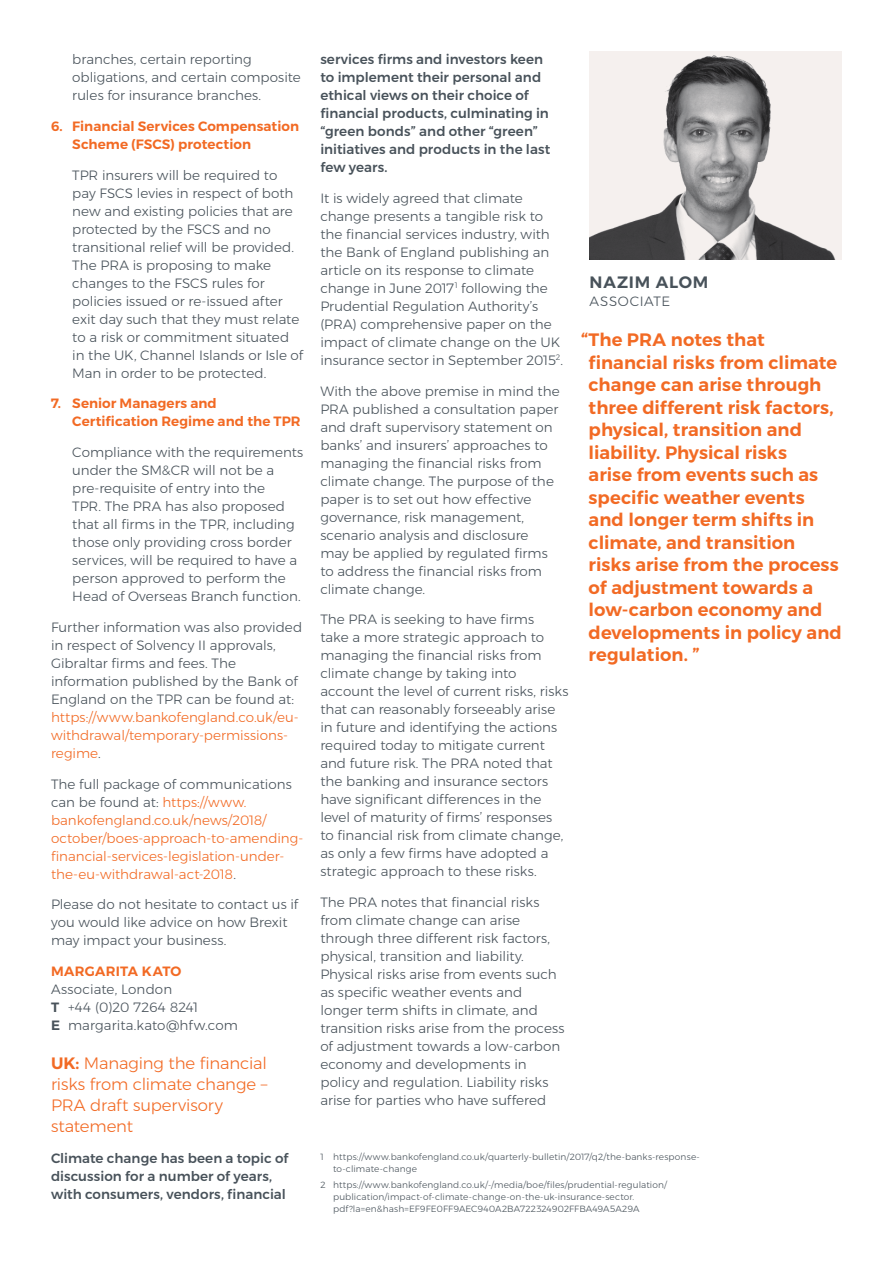
<style>
.page{position:relative;width:893px;height:1263px;background:#fff}
.page>*{position:absolute;margin:0;border:0;box-sizing:border-box;transform-origin:0 0}
.t1{font:600 18px/22.5px "Montserrat";color:#f26a24}
.t2{font:300 16.5px/21px "Montserrat";letter-spacing:-.01em;color:#f26a24}
.t3{font:600 16.5px "Montserrat";letter-spacing:.045em;color:#48525a}
.t4{font:300 13.5px/18px "Montserrat";color:#48525a}
.t5{font:500 13.5px/18px "Montserrat";letter-spacing:.005em;color:#48525a}
.t6{font:300 13.5px/18px "Montserrat";color:#f26a24}
.t7{font:600 13.5px/18px "Montserrat";letter-spacing:.005em;color:#f26a24}
.t8{font:300 13.5px "Montserrat";letter-spacing:.045em;color:#48525a}
.t9{font:300 9px/12px "Montserrat";letter-spacing:.01em;color:#48525a}
.s1{color:#48525a}
.s2{font-weight:600}
</style>
<div class="page">
<img style="left:590px;top:51px;width:252px;height:208px">
<p class="t4" style="left:72px;top:50px;width:230px">branches, certain reporting obligations, and certain composite rules for insurance branches.</p>
<p class="t7" style="left:72px;top:117px;width:228px;text-indent:-21px">6. Financial Services Compensation<br>Scheme (FSCS) protection</p>
<p class="t4" style="left:72px;top:166px;width:233px">TPR insurers will be required to pay FSCS levies in respect of both new and existing policies that are protected by the FSCS and no transitional relief will be provided.<br>The PRA is proposing to make changes to the FSCS rules for policies issued or re-issued after exit day such that they must relate to a risk or commitment situated in the UK, Channel Islands or Isle of<br>Man in order to be protected.</p>
<p class="t7" style="left:72px;top:394px;width:230px;text-indent:-21px">7. Senior Managers and<br>Certification Regime and the TPR</p>
<p class="t4" style="left:72px;top:443px;width:233px">Compliance with the requirements under the SM&amp;CR will not be a pre-requisite of entry into the<br>TPR. The PRA has also proposed that all firms in the TPR, including those only providing cross border services, will be required to have a person approved to perform the<br>Head of Overseas Branch function.</p>
<p class="t4" style="left:51px;top:618px;width:253px">Further information was also provided in respect of Solvency II approvals, Gibraltar firms and fees. The information published by the Bank of England on the TPR can be found at:</p>
<p class="t6" style="left:51px;top:708px;width:249px">https://www.bankofengland.co.uk/eu&shy;withdrawal/temporary-permissions&shy;regime<span class="s1">.</span></p>
<p class="t6" style="left:51px;top:774px;width:254px"><span class="s1">The full package of communications can be found at:</span> https://www. bankofengland.co.uk/news/2018/ october/boes-approach-to-amending&shy;financial-services-legislation-under&shy;the-eu-withdrawal-act-2018<span class="s1">.</span></p>
<p class="t4" style="left:51px;top:895px;width:249px">Please do not hesitate to contact us if you would like advice on how Brexit may impact your business.</p>
<p class="t7" style="left:51px;top:962px;width:132px">MARGARITA KATO</p>
<p class="t4" style="left:51px;top:980px;width:188px">Associate, London<br><span class="s2">T</span> +44 (0)20 7264 8241<br><span class="s2">E</span> margarita.kato@hfw.com</p>
<p class="t2" style="left:51px;top:1053px;width:218px"><span class="s2">UK:</span> Managing the financial risks from climate change –<br>PRA draft supervisory statement</p>
<p class="t5" style="left:51px;top:1149px;width:239px">Climate change has been a topic of discussion for a number of years, with consumers, vendors, financial</p>
<p class="t5" style="left:320px;top:50px;width:232px">services firms and investors keen to implement their personal and ethical views on their choice of financial products, culminating in “green bonds” and other “green” initiatives and products in the last few years.</p>
<p class="t4" style="left:320px;top:189px;width:244px">It is widely agreed that climate change presents a tangible risk to the financial services industry, with the Bank of England publishing an article on its response to climate change in June 2017<sup>1</sup> following the Prudential Regulation Authority’s (PRA) comprehensive paper on the impact of climate change on the UK insurance sector in September 2015<sup>2</sup>.</p>
<p class="t4" style="left:320px;top:382px;width:241px">With the above premise in mind the<br>PRA published a consultation paper and draft supervisory statement on banks’ and insurers’ approaches to managing the financial risks from climate change. The purpose of the paper is to set out how effective governance, risk management, scenario analysis and disclosure may be applied by regulated firms to address the financial risks from climate change.</p>
<p class="t4" style="left:320px;top:610px;width:250px">The PRA is seeking to have firms<br>take a more strategic approach to managing the financial risks from climate change by taking into account the level of current risks, risks that can reasonably forseeably arise in future and identifying the actions required today to mitigate current and future risk. The PRA noted that the banking and insurance sectors have significant differences in the level of maturity of firms’ responses to financial risk from climate change, as only a few firms have adopted a strategic approach to these risks.</p>
<p class="t4" style="left:320px;top:893px;width:246px">The PRA notes that financial risks from climate change can arise through three different risk factors, physical, transition and liability.<br>Physical risks arise from events such as specific weather events and longer term shifts in climate, and transition risks arise from the process of adjustment towards a low-carbon economy and developments in policy and regulation. Liability risks arise for parties who have suffered</p>
<p class="t3" style="left:590px;top:269px;width:120px">NAZIM ALOM</p>
<p class="t8" style="left:590px;top:291px;width:82px">ASSOCIATE</p>
<p class="t1" style="left:589px;top:329px;width:255px;text-indent:-8px">“The PRA notes that financial risks from climate change can arise through three different risk factors, physical, transition and liability. Physical risks<br>arise from events such as specific weather events and longer term shifts in climate, and transition risks arise from the process of adjustment towards a low-carbon economy and developments in policy and regulation. ”</p>
<p class="t9" style="left:333px;top:1150px;width:368px;text-indent:-13px">1 https://www.bankofengland.co.uk/quarterly-bulletin/2017/q2/the-banks-response&shy;to-climate-change</p>
<p class="t9" style="left:333px;top:1178px;width:335px;text-indent:-13px">2 https://www.bankofengland.co.uk/-/media/boe/files/prudential-regulation/ publication/impact-of-climate-change-on-the-uk-insurance-sector. pdf?la=en&amp;hash=EF9FE0FF9AEC940A2BA722324902FFBA49A5A29A</p>
</div>
